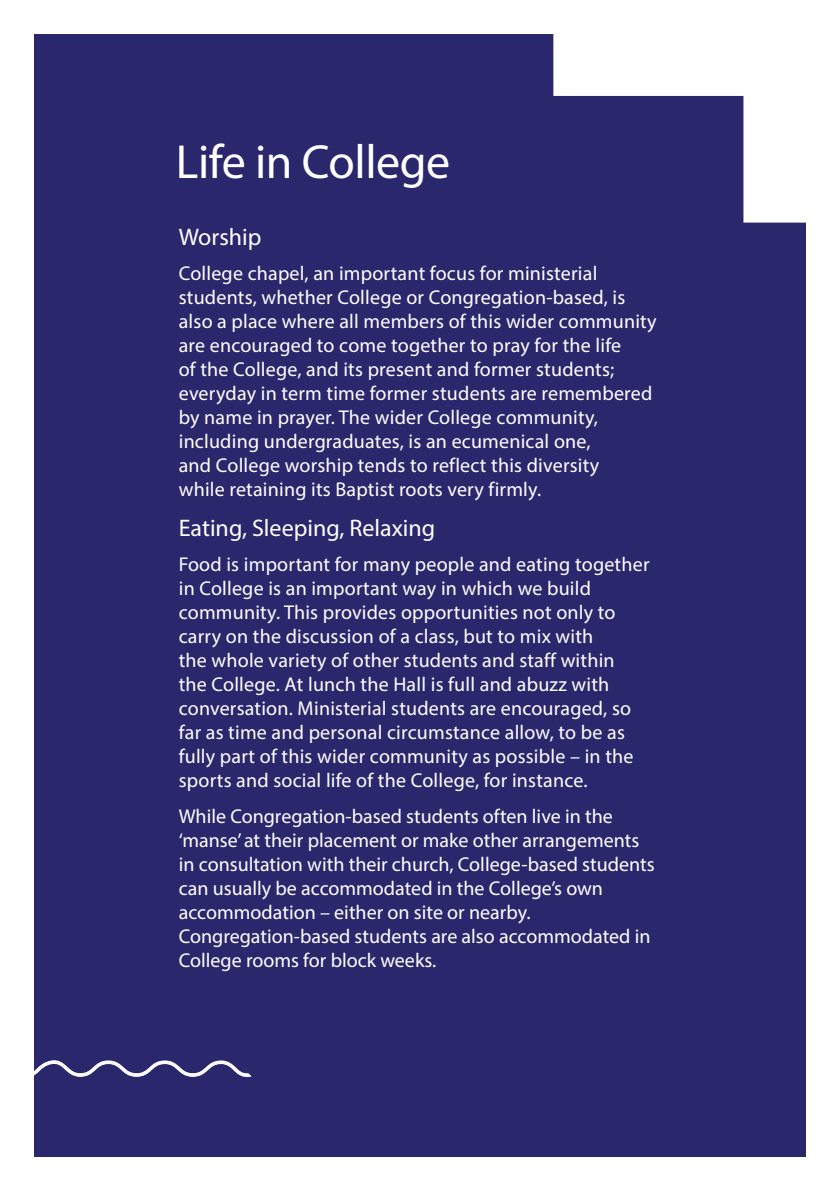
<style>
.page{position:relative;width:840px;height:1191px;background:#fff}
.page>*{position:absolute;margin:0;border:0;box-sizing:border-box;transform-origin:0 0}
.t1{font:48px "Myriad Pro";letter-spacing:-.01em;color:#fff}
.t2{font:24px "Myriad Pro";color:#fff}
.t3{font:20px/24px "Myriad Pro";letter-spacing:.01em;color:#fff}
</style>
<div class="page">
<div style="left:34px;top:34px;width:771px;height:1123px;background:#2a276c"></div>
<svg style="left:553px;top:34px;width:253px;height:189px"></svg>
<svg style="left:34px;top:1060px;width:217px;height:17px"></svg>
<h1 class="t1" style="left:176px;top:132px;width:276px">Life in College</h1>
<p class="t2" style="left:179px;top:222px;width:84px">Worship</p>
<p class="t3" style="left:179px;top:261px;width:479px">College chapel, an important focus for ministerial students, whether College or Congregation-based, is also a place where all members of this wider community are encouraged to come together to pray for the life<br>of the College, and its present and former students; everyday in term time former students are remembered by name in prayer. The wider College community, including undergraduates, is an ecumenical one,<br>and College worship tends to reflect this diversity<br>while retaining its Baptist roots very firmly.</p>
<p class="t2" style="left:179px;top:513px;width:258px">Eating, Sleeping, Relaxing</p>
<p class="t3" style="left:179px;top:552px;width:472px">Food is important for many people and eating together in College is an important way in which we build community. This provides opportunities not only to carry on the discussion of a class, but to mix with<br>the whole variety of other students and staff within<br>the College. At lunch the Hall is full and abuzz with conversation. Ministerial students are encouraged, so far as time and personal circumstance allow, to be as fully part of this wider community as possible – in the sports and social life of the College, for instance.</p>
<p class="t3" style="left:179px;top:803px;width:477px">While Congregation-based students often live in the ‘manse’ at their placement or make other arrangements in consultation with their church, College-based students can usually be accommodated in the College’s own accommodation – either on site or nearby.<br>Congregation-based students are also accommodated in College rooms for block weeks.</p>
</div>
